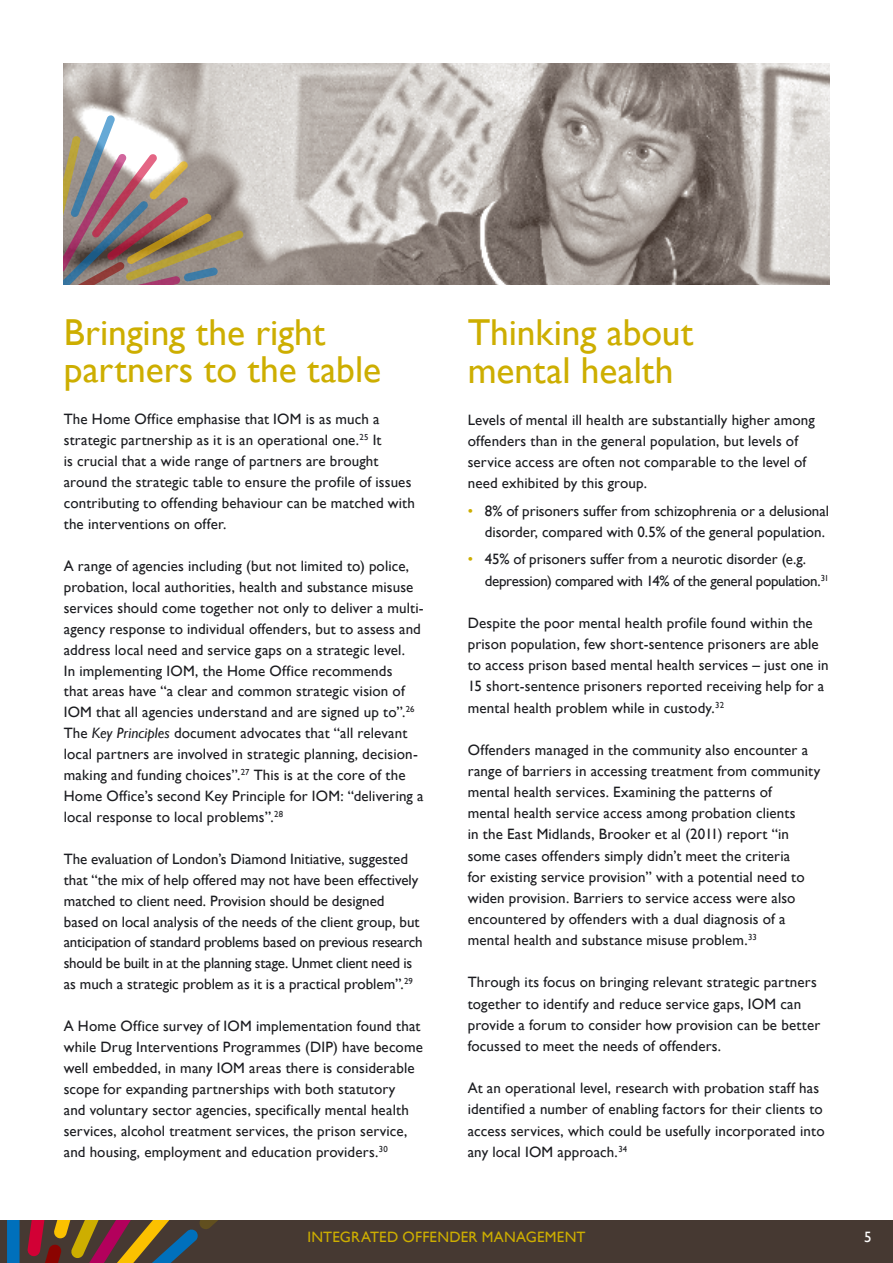
<style>
.page{position:relative;width:893px;height:1263px;background:#fff}
.page>*{position:absolute;margin:0;border:0;box-sizing:border-box;transform-origin:0 0}
.t1{font:37.5px/37.5px "Gill Sans";letter-spacing:-.005em;color:#cdae00}
.t2{font:15px/20.9px "Gill Sans";letter-spacing:.01em;color:#1b1c20}
.t3{font:15px/21.1px "Gill Sans";letter-spacing:-.015em;color:#1b1c20}
.t4{font:15px "Gill Sans";letter-spacing:.015em;color:#cdae00}
.t5{font:15px "Gill Sans";color:#fff}
.s1{font-style:italic}
.s2{color:#cdae00}
</style>
<div class="page">
<div style="left:0;top:1220px;width:893px;height:43px;background:#463932"></div>
<svg style="left:7px;top:1220px;width:211px;height:43px"></svg>
<img style="left:64px;top:64px;width:765px;height:221px">
<svg style="left:64px;top:115px;width:180px;height:170px;background:#a6968f"></svg>
<h1 class="t1" style="left:64px;top:313px;width:319px">Bringing the right partners to the table</h1>
<p class="t2" style="left:64px;top:409px;width:353px">The Home Office emphasise that IOM is as much a strategic partnership as it is an operational one.<sup>25</sup> It<br>is crucial that a wide range of partners are brought around the strategic table to ensure the profile of issues contributing to offending behaviour can be matched with the interventions on offer.</p>
<p class="t2" style="left:64px;top:555px;width:361px">A range of agencies including (but not limited to) police, probation, local authorities, health and substance misuse services should come together not only to deliver a multi&shy;agency response to individual offenders, but to assess and address local need and service gaps on a strategic level.<br>In implementing IOM, the Home Office recommends<br>that areas have “a clear and common strategic vision of IOM that all agencies understand and are signed up to”.<sup>26<br></sup>The <span class="s1">Key Principles</span> document advocates that “all relevant local partners are involved in strategic planning, decision&shy;making and funding choices”.<sup>27</sup> This is at the core of the Home Office’s second Key Principle for IOM: “delivering a local response to local problems”.<sup>28</sup></p>
<p class="t2" style="left:64px;top:848px;width:360px">The evaluation of London’s Diamond Initiative, suggested that “the mix of help offered may not have been effectively matched to client need. Provision should be designed based on local analysis of the needs of the client group, but anticipation of standard problems based on previous research should be built in at the planning stage. Unmet client need is as much a strategic problem as it is a practical problem”.<sup>29</sup></p>
<p class="t2" style="left:64px;top:1015px;width:361px">A Home Office survey of IOM implementation found that while Drug Interventions Programmes (DIP) have become well embedded, in many IOM areas there is considerable scope for expanding partnerships with both statutory<br>and voluntary sector agencies, specifically mental health services, alcohol treatment services, the prison service, and housing, employment and education providers.<sup>30</sup></p>
<h1 class="t1" style="left:468px;top:313px;width:227px">Thinking about mental health</h1>
<p class="t2" style="left:468px;top:409px;width:349px">Levels of mental ill health are substantially higher among offenders than in the general population, but levels of service access are often not comparable to the level of need exhibited by this group.</p>
<p class="t2" style="left:468px;top:500px;width:363px;text-align:right"><span class="s2">•</span> 8% of prisoners suffer from schizophrenia or a delusional disorder, compared with 0.5% of the general population.</p>
<p class="t3" style="left:485px;top:549px;width:346px;text-indent:-17px"><span class="s2">•</span> 45% of prisoners suffer from a neurotic disorder (e.g. depression) compared with 14% of the general population.<sup>31</sup></p>
<p class="t2" style="left:468px;top:612px;width:362px">Despite the poor mental health profile found within the prison population, few short-sentence prisoners are able to access prison based mental health services – just one in 15 short-sentence prisoners reported receiving help for a mental health problem while in custody.<sup>32</sup></p>
<p class="t2" style="left:468px;top:739px;width:354px">Offenders managed in the community also encounter a range of barriers in accessing treatment from community mental health services. Examining the patterns of<br>mental health service access among probation clients<br>in the East Midlands, Brooker et al (2011) report “in some cases offenders simply didn’t meet the criteria<br>for existing service provision” with a potential need to widen provision. Barriers to service access were also encountered by offenders with a dual diagnosis of a mental health and substance misuse problem.<sup>33</sup></p>
<p class="t2" style="left:468px;top:972px;width:354px">Through its focus on bringing relevant strategic partners together to identify and reduce service gaps, IOM can provide a forum to consider how provision can be better focussed to meet the needs of offenders.</p>
<p class="t2" style="left:468px;top:1077px;width:358px">At an operational level, research with probation staff has identified a number of enabling factors for their clients to access services, which could be usefully incorporated into any local IOM approach.<sup>34</sup></p>
<p class="t4" style="left:307px;top:1228px;width:280px">INTEGRATED OFFENDER MANAGEMENT</p>
<p class="t5" style="left:864px;top:1228px;width:9px">5</p>
</div>
